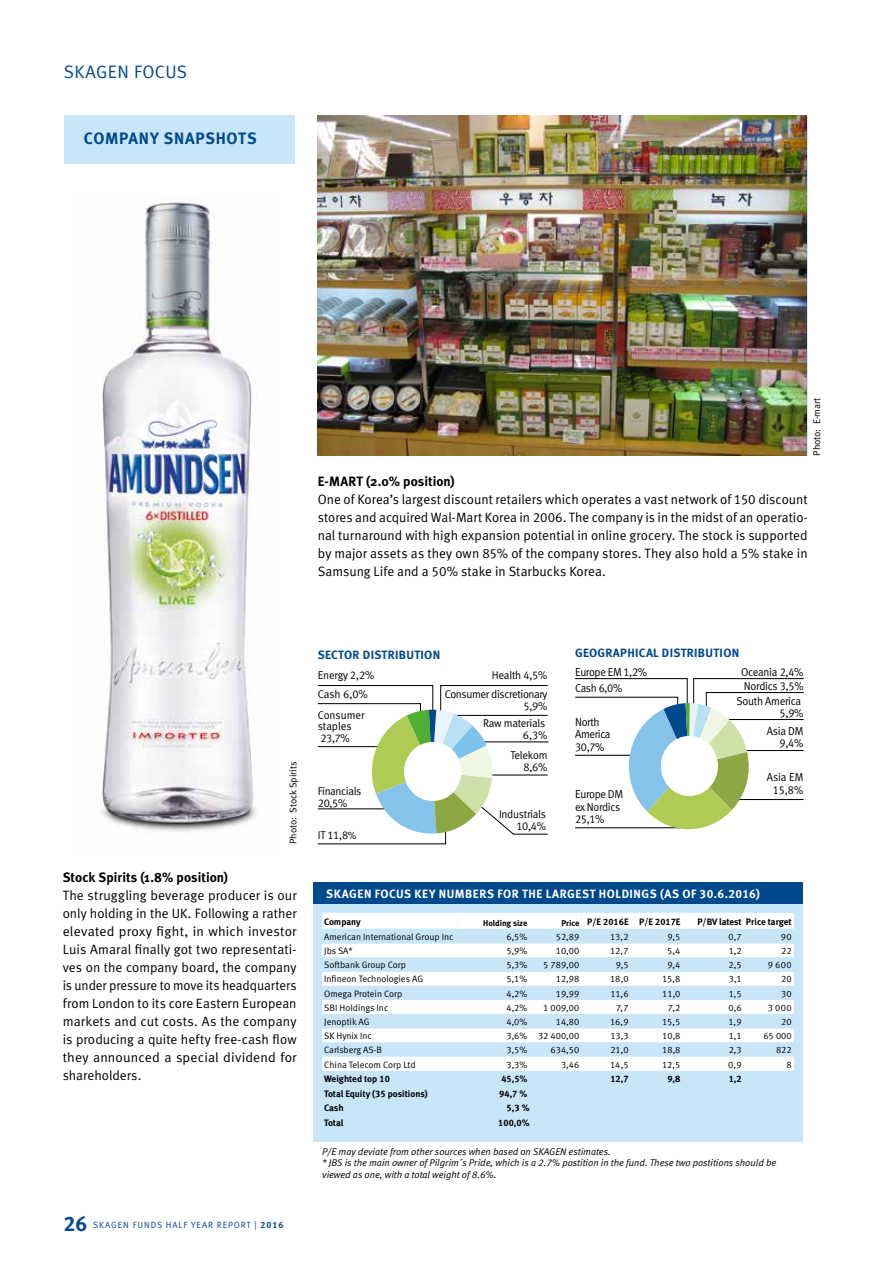
<style>
.page{position:relative;width:893px;height:1263px;background:#fff}
.page>*{position:absolute;margin:0;border:0;box-sizing:border-box;transform-origin:0 0}
.t1{font:21px "Meta Bold LF";color:#00498d}
.t2{font:18px "Meta Normal LF";letter-spacing:.02em;color:#00498d}
.t3{font:16.5px "Meta Bold LF";letter-spacing:.045em;color:#00498d}
.t4{font:13.5px/18px "Meta Normal LF";letter-spacing:.005em;color:#000;text-align:justify}
.t5{font:700 13.5px "Meta";letter-spacing:.005em;color:#000}
.t6{font:12px "Meta Bold LF";letter-spacing:.045em;color:#fff}
.t7{font:12px "Meta Bold LF";letter-spacing:.025em;color:#00498d}
.t8{font:11.55px/12.5px "Meta Normal LF";letter-spacing:-.03em;color:#000;text-align:right;scale:.95 1}
.t9{font:11.25px/12.1px "Meta Normal LF";letter-spacing:-.025em;color:#000;text-align:right}
.t10{font:11.25px/11.7px "Meta Normal LF";letter-spacing:-.005em;color:#000}
.t11{font:italic 9.75px/11.2px "Meta Normal LF";color:#000}
.t12{font:9.75px "Meta Normal LF";color:#000}
.t13{font:9.3px "Meta Normal LF";color:#000}
.t14{font:9.3px "Meta Bold LF";color:#000}
.t15{font:9px "Meta Normal LF";letter-spacing:.1em;color:#00498d}
.t16{font:8.4px "Meta Bold LF";letter-spacing:-.005em;color:#000}
.s1{font-style:inherit}
.s2{font-family:"Meta Bold LF"}
.s3{font-size:10.5px}
</style>
<div class="page">
<div style="left:64px;top:115px;width:231px;height:49px;background:#c9e6f9"></div>
<img style="left:101px;top:198px;width:156px;height:634px">
<img style="left:318px;top:116px;width:488px;height:340px">
<svg style="left:318px;top:685px;width:231px;height:159px"></svg>
<div style="left:404px;top:742px;width:57px;height:59px;background:#fff;border-radius:50%"></div>
<svg style="left:575px;top:678px;width:229px;height:151px"></svg>
<div style="left:661px;top:736px;width:57px;height:60px;background:#fff;border-radius:50%"></div>
<div style="left:313px;top:882px;width:489px;height:259px;background:#c9e6f9"></div>
<div style="left:313px;top:882px;width:489px;height:22px;background:#00498d"></div>
<div style="left:322px;top:913px;width:472px;height:16px;background:#fff"></div>
<svg style="left:457px;top:913px;width:124px;height:16px;background:#fdfefe"></svg>
<svg style="left:322px;top:943px;width:472px;height:114px"></svg>
<div style="left:322px;top:1057px;width:472px;height:14px;background:#fff"></div>
<h2 class="t2" style="left:64px;top:61px;width:125px">SKAGEN FOCUS</h2>
<p class="t3" style="left:84px;top:128px;width:174px">COMPANY SNAPSHOTS</p>
<p class="t12" style="left:811px;top:456px;width:60px;rotate:-90deg">Photo: E-mart</p>
<p class="t5" style="left:318px;top:473px;width:138px">E-MART (2.0% position)</p>
<p class="t4" style="left:318px;top:490px;width:491px">One of Korea’s largest discount retailers which operates a vast network of 150 discount stores and acquired Wal-Mart Korea in 2006. The company is in the midst of an operatio&shy;nal turnaround with high expansion potential in online grocery. The stock is supported by major assets as they own 85% of the company stores. They also hold a 5% stake in Samsung Life and a 50% stake in Starbucks Korea.</p>
<p class="t12" style="left:288px;top:844px;width:84px;rotate:-90deg">Photo: Stock Spirits</p>
<p class="t5" style="left:63px;top:869px;width:167px">Stock Spirits (1.8% position)</p>
<p class="t4" style="left:63px;top:886px;width:235px">The struggling beverage producer is our only holding in the UK. Following a rather elevated proxy fight, in which investor Luis Amaral finally got two representati&shy;ves on the company board, the company is under pressure to move its headquarters from London to its core Eastern European markets and cut costs. As the company is producing a quite hefty free-cash flow they announced a special dividend for shareholders.</p>
<h1 class="t1" style="left:64px;top:1210px;width:25px">26</h1>
<p class="t15" style="left:93px;top:1220px;width:192px">SKAGEN F<span class="s1">UNDS</span> HALF YEAR <span class="s1">REPORT</span> | <span class="s2">2016</span></p>
<p class="t7" style="left:318px;top:647px;width:124px">SECTOR DISTRIBUTION</p>
<p class="t7" style="left:575px;top:645px;width:166px">GEOGRAPHICAL DISTRIBUTION</p>
<p class="t9" style="left:318px;top:669px;width:58px">Energy 2,2%</p>
<p class="t9" style="left:492px;top:669px;width:57px">Health 4,5%</p>
<p class="t9" style="left:318px;top:688px;width:52px">Cash 6,0%</p>
<p class="t9" style="left:445px;top:688px;width:104px">Consumer discretionary<br>5,9%</p>
<p class="t10" style="left:318px;top:709px;width:48px">Consumer staples<br>23,7%</p>
<p class="t9" style="left:483px;top:717px;width:66px">Raw materials<br>6,3%</p>
<p class="t9" style="left:510px;top:749px;width:39px">Telekom<br>8,6%</p>
<p class="t9" style="left:318px;top:784px;width:45px;text-align:left">Financials<br>20,5%</p>
<p class="t9" style="left:499px;top:808px;width:48px">Industrials<br>10,4%</p>
<p class="t9" style="left:318px;top:828px;width:40px">IT 11,8<span class="s3">%</span></p>
<p class="t8" style="left:575px;top:665px;width:77px">Europe EM 1,2%</p>
<p class="t8" style="left:575px;top:682px;width:51px">Cash 6,0%</p>
<p class="t8" style="left:575px;top:716px;width:39px;text-align:left">North<br>America<br>30,7%</p>
<p class="t8" style="left:575px;top:788px;width:52px;text-align:left">Europe DM ex Nordics<br>25,1%</p>
<p class="t8" style="left:741px;top:665px;width:67px">Oceania 2,4%</p>
<p class="t8" style="left:744px;top:680px;width:65px">Nordics 3,5%</p>
<p class="t8" style="left:736px;top:694px;width:72px">South America<br>5,9%</p>
<p class="t8" style="left:767px;top:724px;width:40px">Asia DM<br>9,4%</p>
<p class="t8" style="left:767px;top:771px;width:40px;text-align:center">Asia EM<br>15,8%</p>
<p class="t6" style="left:326px;top:886px;width:435px">SKAGEN FOCUS KEY NUMBERS FOR THE LARGEST HOLDINGS (AS OF 30.6.2016)</p>
<p class="t14" style="left:324px;top:915px;width:38px">Company</p>
<p class="t16" style="left:483px;top:917px;width:46px">Holding size</p>
<p class="t14" style="left:561px;top:915px;width:121px"><sub>Price</sub> P/E 2016E P/E 2017E</p>
<p class="t14" style="left:697px;top:915px;width:96px">P/BV latest Price target</p>
<p class="t13" style="left:324px;top:931px;width:131px">American International Group Inc</p>
<p class="t13" style="left:506px;top:931px;width:22px">6,5%</p>
<p class="t13" style="left:556px;top:931px;width:25px">52,89</p>
<p class="t13" style="left:610px;top:931px;width:20px">13,2</p>
<p class="t13" style="left:668px;top:931px;width:14px">9,5</p>
<p class="t13" style="left:728px;top:931px;width:15px">0,7</p>
<p class="t13" style="left:781px;top:931px;width:12px">90</p>
<p class="t13" style="left:324px;top:945px;width:30px">Jbs SA*</p>
<p class="t13" style="left:506px;top:945px;width:22px">5,9%</p>
<p class="t13" style="left:556px;top:945px;width:25px">10,00</p>
<p class="t13" style="left:610px;top:945px;width:20px">12,7</p>
<p class="t13" style="left:667px;top:945px;width:15px">5,4</p>
<p class="t13" style="left:729px;top:945px;width:15px">1,2</p>
<p class="t13" style="left:781px;top:945px;width:12px">22</p>
<p class="t13" style="left:324px;top:960px;width:83px">Softbank Group Corp</p>
<p class="t13" style="left:506px;top:960px;width:22px">5,3%</p>
<p class="t13" style="left:543px;top:960px;width:37px">5 789,00</p>
<p class="t13" style="left:616px;top:960px;width:14px">9,5</p>
<p class="t13" style="left:667px;top:960px;width:15px">9,4</p>
<p class="t13" style="left:728px;top:960px;width:15px">2,5</p>
<p class="t13" style="left:768px;top:960px;width:25px">9 600</p>
<p class="t13" style="left:324px;top:974px;width:101px">Infineon Technologies AG</p>
<p class="t13" style="left:506px;top:974px;width:22px">5,1%</p>
<p class="t13" style="left:556px;top:974px;width:25px">12,98</p>
<p class="t13" style="left:610px;top:974px;width:20px">18,0</p>
<p class="t13" style="left:662px;top:974px;width:20px">15,8</p>
<p class="t13" style="left:729px;top:974px;width:14px">3,1</p>
<p class="t13" style="left:781px;top:974px;width:12px">20</p>
<p class="t13" style="left:324px;top:988px;width:80px">Omega Protein Corp</p>
<p class="t13" style="left:506px;top:988px;width:22px">4,2%</p>
<p class="t13" style="left:556px;top:988px;width:25px">19,99</p>
<p class="t13" style="left:610px;top:988px;width:20px">11,6</p>
<p class="t13" style="left:662px;top:988px;width:20px">11,0</p>
<p class="t13" style="left:729px;top:988px;width:15px">1,5</p>
<p class="t13" style="left:781px;top:988px;width:12px">30</p>
<p class="t13" style="left:324px;top:1002px;width:66px">SBI Holdings Inc</p>
<p class="t13" style="left:506px;top:1002px;width:22px">4,2%</p>
<p class="t13" style="left:543px;top:1002px;width:37px">1 009,00</p>
<p class="t13" style="left:616px;top:1002px;width:14px">7,7</p>
<p class="t13" style="left:668px;top:1002px;width:14px">7,2</p>
<p class="t13" style="left:728px;top:1002px;width:15px">0,6</p>
<p class="t13" style="left:768px;top:1002px;width:25px">3 000</p>
<p class="t13" style="left:324px;top:1016px;width:47px">Jenoptik AG</p>
<p class="t13" style="left:506px;top:1016px;width:22px">4,0%</p>
<p class="t13" style="left:556px;top:1016px;width:25px">14,80</p>
<p class="t13" style="left:610px;top:1016px;width:20px">16,9</p>
<p class="t13" style="left:662px;top:1016px;width:20px">15,5</p>
<p class="t13" style="left:728px;top:1016px;width:15px">1,9</p>
<p class="t13" style="left:781px;top:1016px;width:12px">20</p>
<p class="t13" style="left:324px;top:1030px;width:49px">SK Hynix Inc</p>
<p class="t13" style="left:506px;top:1030px;width:74px">3,6% 32 400,00</p>
<p class="t13" style="left:610px;top:1030px;width:20px">13,3</p>
<p class="t13" style="left:662px;top:1030px;width:20px">10,8</p>
<p class="t13" style="left:729px;top:1030px;width:15px">1,1</p>
<p class="t13" style="left:763px;top:1030px;width:30px">65 000</p>
<p class="t13" style="left:324px;top:1045px;width:60px">Carlsberg AS-B</p>
<p class="t13" style="left:506px;top:1045px;width:22px">3,5%</p>
<p class="t13" style="left:551px;top:1045px;width:30px">634,50</p>
<p class="t13" style="left:610px;top:1045px;width:20px">21,0</p>
<p class="t13" style="left:662px;top:1045px;width:20px">18,8</p>
<p class="t13" style="left:729px;top:1045px;width:15px">2,3</p>
<p class="t13" style="left:776px;top:1045px;width:17px">822</p>
<p class="t13" style="left:324px;top:1059px;width:93px">China Telecom Corp Ltd</p>
<p class="t13" style="left:506px;top:1059px;width:22px">3,3%</p>
<p class="t13" style="left:561px;top:1059px;width:20px">3,46</p>
<p class="t13" style="left:610px;top:1059px;width:20px">14,5</p>
<p class="t13" style="left:662px;top:1059px;width:20px">12,5</p>
<p class="t13" style="left:728px;top:1059px;width:15px">0,9</p>
<p class="t13" style="left:786px;top:1059px;width:7px">8</p>
<p class="t14" style="left:324px;top:1073px;width:67px">Weighted top 10</p>
<p class="t14" style="left:501px;top:1073px;width:28px">45,5%</p>
<p class="t14" style="left:610px;top:1073px;width:20px">12,7</p>
<p class="t14" style="left:667px;top:1073px;width:15px">9,8</p>
<p class="t14" style="left:729px;top:1073px;width:15px">1,2</p>
<p class="t14" style="left:324px;top:1087px;width:105px">Total Equity (35 positions)</p>
<p class="t14" style="left:499px;top:1087px;width:30px">94,7 %</p>
<p class="t14" style="left:324px;top:1102px;width:21px">Cash</p>
<p class="t14" style="left:507px;top:1102px;width:24px">5,3 %</p>
<p class="t14" style="left:324px;top:1117px;width:21px">Total</p>
<p class="t14" style="left:498px;top:1117px;width:33px">100,0%</p>
<p class="t11" style="left:322px;top:1146px;width:456px">P/E may deviate from other sources when based on SKAGEN estimates.<br>* JBS is the main owner of Pilgrim´s Pride, which is a 2.7% postition in the fund. These two postitions should be viewed as one, with a total weight of 8.6%.</p>
</div>
